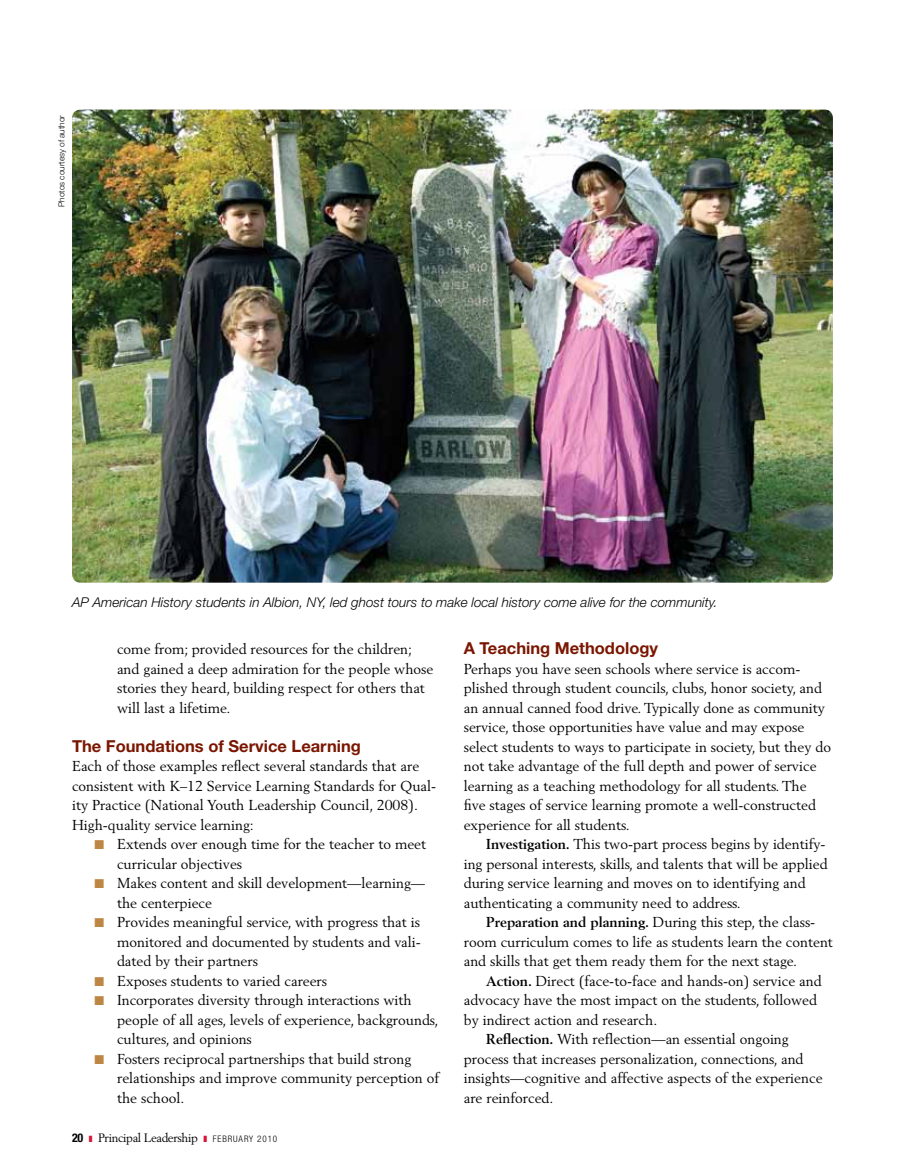
<style>
.page{position:relative;width:905px;height:1175px;background:#fff}
.page>*{position:absolute;margin:0;border:0;box-sizing:border-box;transform-origin:0 0}
.t1{font:700 16.5px "Helvetica Neue LT";color:#7a1600}
.t2{font:14.25px/19.5px "Berling LT";color:#000}
.t3{font:italic 300 13.5px "Helvetica Neue LT";color:#000}
.t4{font:12px "Berling LT";letter-spacing:-.03em;color:#000}
.t5{font:300 8.25px "Helvetica Neue LT";color:#000}
.s1{color:#bd8645}
.s2{font-family:"Helvetica Neue LT";font-weight:700;font-stretch:condensed}
.s3{font-family:"Helvetica Neue LT";font-weight:300;font-stretch:condensed;font-size:9px}
.s4{font-weight:700}
</style>
<div class="page">
<img style="left:72px;top:110px;width:760px;height:472px">
<p class="t5" style="left:56px;top:207px;width:93px;rotate:-90deg">Photos courtesy of author</p>
<p class="t3" style="left:72px;top:594px;width:647px">AP American History students in Albion, NY, led ghost tours to make local history come alive for the community.</p>
<p class="t2" style="left:117px;top:639px;width:318px">come from; provided resources for the children; and gained a deep admiration for the people whose stories they heard, building respect for others that will last a lifetime.</p>
<p class="t1" style="left:72px;top:735px;width:290px">The Foundations of Service Learning</p>
<p class="t2" style="left:72px;top:756px;width:365px">Each of those examples reflect several standards that are consistent with K–12 Service Learning Standards for Qual&shy;ity Practice (National Youth Leadership Council, 2008).<br>High-quality service learning:</p>
<p class="t2" style="left:117px;top:834px;width:310px;text-indent:-22px"><span class="s1">■</span> Extends over enough time for the teacher to meet curricular objectives</p>
<p class="t2" style="left:117px;top:873px;width:309px;text-indent:-22px"><span class="s1">■</span> Makes content and skill development—learning— the centerpiece</p>
<p class="t2" style="left:117px;top:912px;width:305px;text-align:justify;text-indent:-22px"><span class="s1">■</span> Provides meaningful service, with progress that is monitored and documented by students and vali&shy;dated by their partners</p>
<p class="t2" style="left:94px;top:971px;width:234px"><span class="s1">■</span> Exposes students to varied careers</p>
<p class="t2" style="left:117px;top:990px;width:323px;text-indent:-22px"><span class="s1">■</span> Incorporates diversity through interactions with people of all ages, levels of experience, backgrounds, cultures, and opinions</p>
<p class="t2" style="left:117px;top:1049px;width:323px;text-indent:-22px"><span class="s1">■</span> Fosters reciprocal partnerships that build strong relationships and improve community perception of the school.</p>
<p class="t4" style="left:72px;top:1130px;width:207px"><span class="s2">20</span> Principal Leadership <span class="s3">FEBRUARY 2010</span></p>
<p class="t1" style="left:464px;top:638px;width:196px">A Teaching Methodology</p>
<p class="t2" style="left:464px;top:659px;width:369px">Perhaps you have seen schools where service is accom&shy;plished through student councils, clubs, honor society, and an annual canned food drive. Typically done as community service, those opportunities have value and may expose select students to ways to participate in society, but they do not take advantage of the full depth and power of service learning as a teaching methodology for all students. The five stages of service learning promote a well-constructed experience for all students.</p>
<p class="t2" style="left:464px;top:834px;width:365px;text-indent:23px"><span class="s4">Investigation.</span> This two-part process begins by identify&shy;ing personal interests, skills, and talents that will be applied during service learning and moves on to identifying and authenticating a community need to address.</p>
<p class="t2" style="left:464px;top:912px;width:371px;text-indent:23px"><span class="s4">Preparation and planning.</span> During this step, the class&shy;room curriculum comes to life as students learn the content and skills that get them ready them for the next stage.</p>
<p class="t2" style="left:486px;top:970px;width:337px"><span class="s4">Action.</span> Direct (face-to-face and hands-on) service and</p>
<p class="t2" style="left:464px;top:990px;width:355px">advocacy have the most impact on the students, followed</p>
<p class="t2" style="left:464px;top:1009px;width:195px">by indirect action and research.</p>
<p class="t2" style="left:486px;top:1029px;width:304px"><span class="s4">Reflection.</span> With reflection—an essential ongoing</p>
<p class="t2" style="left:464px;top:1048px;width:341px">process that increases personalization, connections, and</p>
<p class="t2" style="left:464px;top:1068px;width:360px">insights—cognitive and affective aspects of the experience</p>
<p class="t2" style="left:464px;top:1087px;width:91px">are reinforced.</p>
</div>
